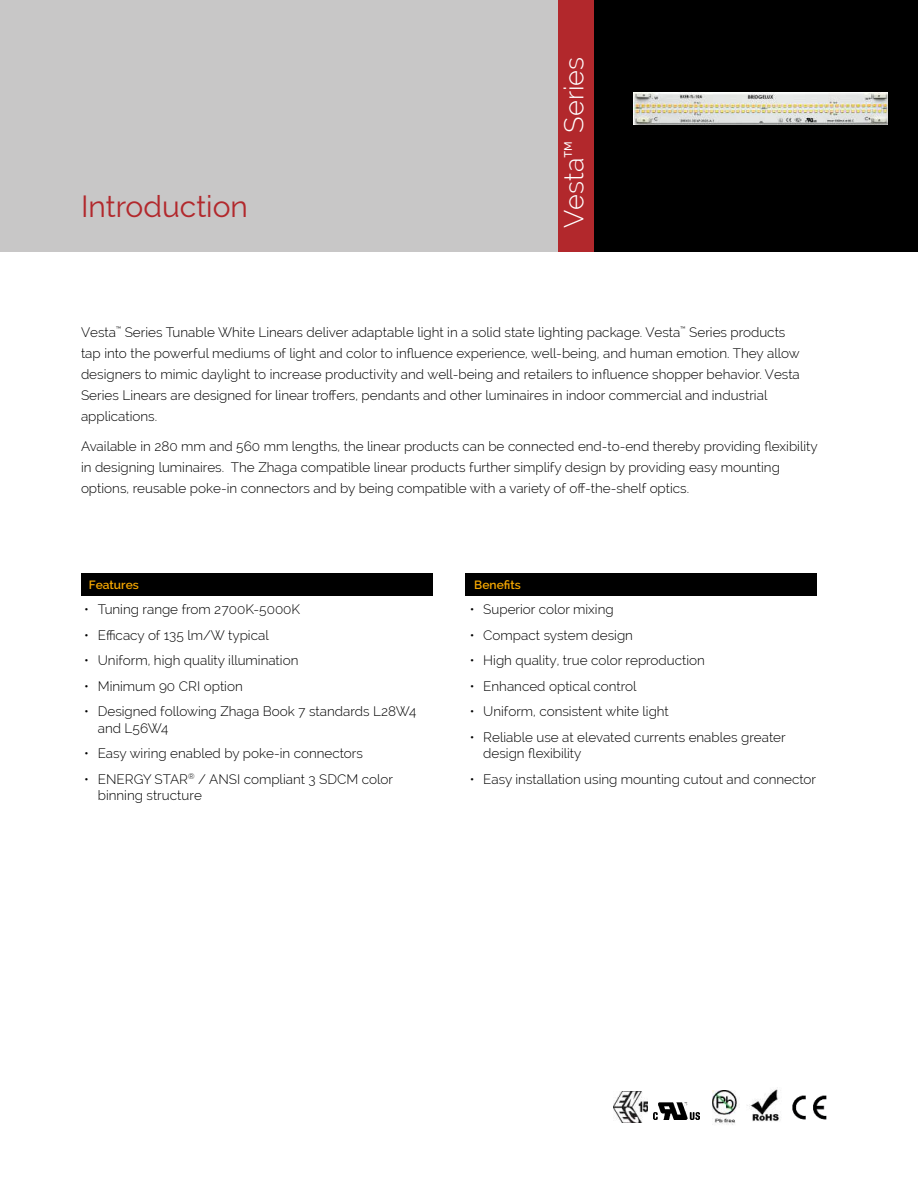
<style>
.page{position:relative;width:918px;height:1188px;background:#fff}
.page>*{position:absolute;margin:0;border:0;box-sizing:border-box;transform-origin:0 0}
.t1{font:30px "Raleway";color:#b2282c}
.t2{font:300 27px "Raleway";color:#fff}
.t3{font:300 13.5px/21px "Raleway";color:#000}
.t4{font:600 12px "Raleway";color:#f7a800}
</style>
<div class="page">
<div style="left:0;top:0;width:918px;height:252px;background:#c8c7c7"></div>
<div style="left:594px;top:0;width:324px;height:252px;background:#000"></div>
<div style="left:558px;top:0;width:36px;height:252px;background:#b2282c"></div>
<div style="left:81px;top:574px;width:351px;height:22px;background:#000"></div>
<div style="left:465px;top:574px;width:351px;height:22px;background:#000"></div>
<img style="left:634px;top:93px;width:254px;height:31px">
<img style="left:792px;top:1095px;width:35px;height:25px">
<img style="left:747px;top:1087px;width:34px;height:35px">
<img style="left:712px;top:1090px;width:28px;height:35px">
<img style="left:653px;top:1102px;width:46px;height:18px">
<img style="left:614px;top:1092px;width:34px;height:30px">
<h1 class="t1" style="left:81px;top:195px;width:168px">Introduction</h1>
<h2 class="t2" style="left:563px;top:228px;width:173px;rotate:-90deg">Vesta™ Series</h2>
<p class="t3" style="left:81px;top:323px;width:720px">Vesta<sup>™</sup> Series Tunable White Linears deliver adaptable light in a solid state lighting package. Vesta<sup>™</sup> Series products tap into the powerful mediums of light and color to in昀氀uence experience, well-being, and human emotion. They allow designers to mimic daylight to increase productivity and well-being and retailers to in昀氀uence shopper behavior. Vesta Series Linears are designed for linear tro昀昀ers, pendants and other luminaires in indoor commercial and industrial applications.</p>
<p class="t3" style="left:81px;top:435px;width:738px">Available in 280 mm and 560 mm lengths, the linear products can be connected end-to-end thereby providing 昀氀exibility in designing luminaires. The Zhaga compatible linear products further simplify design by providing easy mounting options, reusable poke-in connectors and by being compatible with a variety of o昀昀-the-shelf optics.</p>
<p class="t4" style="left:89px;top:580px;width:52px">Features</p>
<p class="t3" style="left:84px;top:599px;width:217px">• Tuning range from 2700K-5000K</p>
<p class="t3" style="left:84px;top:624px;width:186px">• E昀케cacy of 135 lm/W typical</p>
<p class="t3" style="left:84px;top:650px;width:216px">• Uniform, high quality illumination</p>
<p class="t3" style="left:84px;top:677px;width:160px">• Minimum 90 CRI option</p>
<p class="t3" style="left:98px;top:705px;width:320px;line-height:16.5px;text-indent:-13px">• Designed following Zhaga Book 7 standards L28W4 and L56W4</p>
<p class="t3" style="left:84px;top:743px;width:280px">• Easy wiring enabled by poke-in connectors</p>
<p class="t3" style="left:98px;top:772px;width:297px;line-height:16.5px;text-indent:-14px">• ENERGY STAR<sup>®</sup> / ANSI compliant 3 SDCM color binning structure</p>
<p class="t4" style="left:474px;top:578px;width:48px">Bene昀椀ts</p>
<p class="t3" style="left:470px;top:599px;width:145px">• Superior color mixing</p>
<p class="t3" style="left:470px;top:624px;width:165px">• Compact system design</p>
<p class="t3" style="left:470px;top:650px;width:237px">• High quality, true color reproduction</p>
<p class="t3" style="left:470px;top:677px;width:168px">• Enhanced optical control</p>
<p class="t3" style="left:470px;top:701px;width:201px">• Uniform, consistent white light</p>
<p class="t3" style="left:483px;top:730px;width:304px;line-height:16.5px;text-indent:-14px">• Reliable use at elevated currents enables greater design 昀氀exibility</p>
<p class="t3" style="left:470px;top:768px;width:348px">• Easy installation using mounting cutout and connector</p>
</div>
